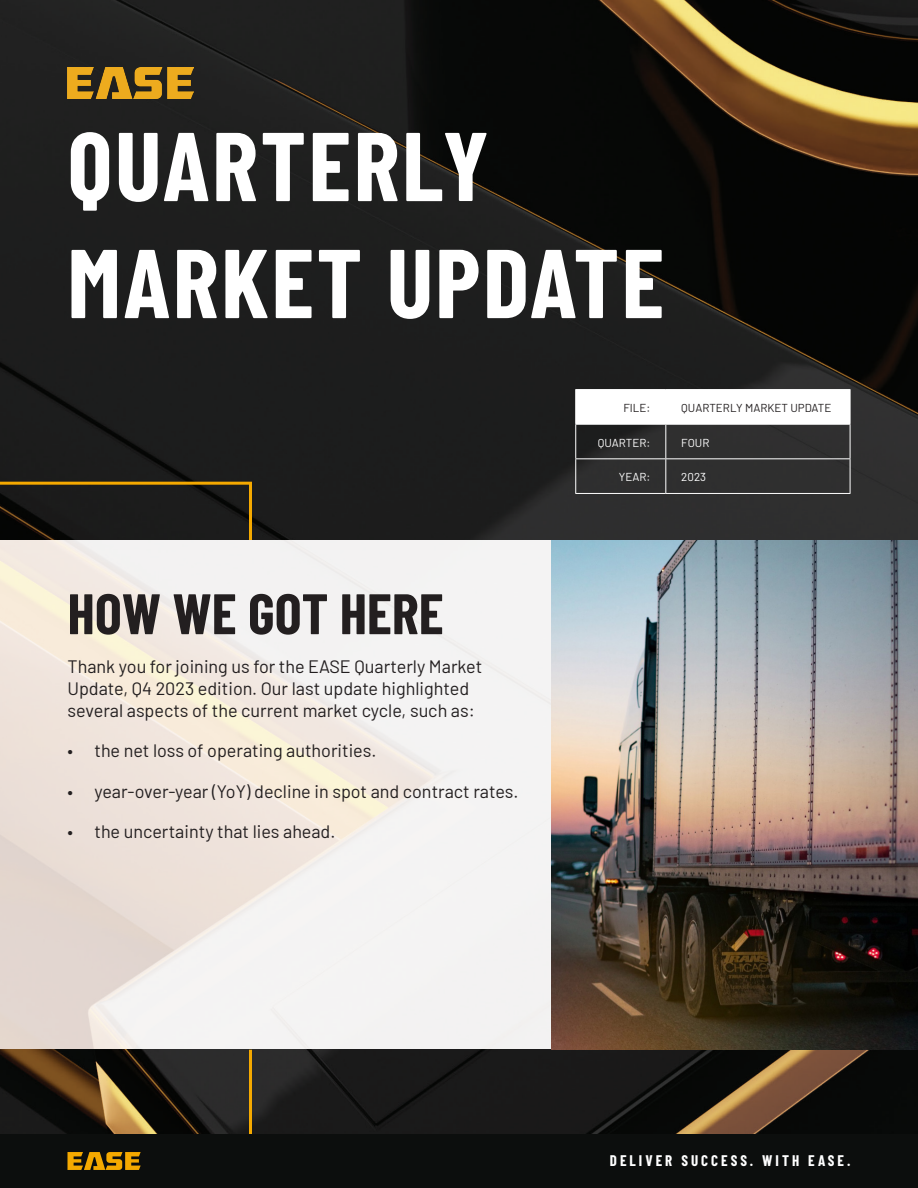
<style>
.page{position:relative;width:918px;height:1188px;background:#fff}
.page>*{position:absolute;margin:0;border:0;box-sizing:border-box;transform-origin:0 0}
.t1{font:700 97.5px/117px "Barlow Condensed";letter-spacing:.025em;color:#fff}
.t2{font:700 57px "Barlow Condensed";color:#231f20}
.t3{font:18px/21.6px "Barlow";color:#231f20}
.t4{font:700 15px "Barlow Condensed";letter-spacing:.2em;color:#fff}
.t5{font:11.55px "Barlow";color:#231f20}
.t6{font:11.55px "Barlow";color:#fff}
</style>
<div class="page">
<img style="left:0;top:0;width:918px;height:1050px">
<div style="left:0;top:1134px;width:918px;height:54px;background:#0c0e0d"></div>
<svg style="left:68px;top:1152px;width:73px;height:18px"></svg>
<svg style="left:576px;top:390px;width:274px;height:34px"></svg>
<hr style="left:575px;top:389px;width:91px;height:1px;background:#fff">
<hr style="left:575px;top:390px;width:1px;height:34px;background:#fff">
<hr style="left:666px;top:389px;width:185px;height:1px;background:#fff">
<hr style="left:665px;top:390px;width:1px;height:34px;background:#fff">
<hr style="left:850px;top:390px;width:1px;height:34px;background:#fff">
<hr style="left:575px;top:424px;width:91px;height:1px;background:#fff">
<hr style="left:575px;top:425px;width:1px;height:33px;background:#fff">
<hr style="left:666px;top:424px;width:185px;height:1px;background:#fff">
<hr style="left:665px;top:425px;width:1px;height:33px;background:#fff">
<hr style="left:850px;top:425px;width:1px;height:33px;background:#fff">
<hr style="left:575px;top:458px;width:91px;height:1px;background:#fff">
<hr style="left:575px;top:459px;width:1px;height:34px;background:#fff">
<hr style="left:666px;top:458px;width:185px;height:1px;background:#fff">
<hr style="left:665px;top:459px;width:1px;height:34px;background:#fff">
<hr style="left:850px;top:459px;width:1px;height:34px;background:#fff">
<hr style="left:575px;top:493px;width:91px;height:1px;background:#fff">
<hr style="left:666px;top:493px;width:185px;height:1px;background:#fff">
<img style="left:68px;top:68px;width:125px;height:30px">
<img style="left:0;top:1050px;width:918px;height:84px">
<svg style="left:0;top:480px;width:254px;height:63px;background:#2f2a20"></svg>
<hr style="left:249px;top:1050px;width:3px;height:84px;background:#f5a900">
<img style="left:552px;top:540px;width:366px;height:510px">
<p class="t1" style="left:68px;top:102px;width:598px">QUARTERLY<br>MARKET UPDATE</p>
<p class="t2" style="left:68px;top:573px;width:378px">HOW WE GOT HERE</p>
<p class="t3" style="left:68px;top:655px;width:416px">Thank you for joining us for the EASE Quarterly Market<br>Update, Q4 2023 edition. Our last update highlighted several aspects of the current market cycle, such as:</p>
<p class="t3" style="left:68px;top:738px;width:310px">• the net loss of operating authorities.</p>
<p class="t3" style="left:68px;top:779px;width:452px">• year-over-year (YoY) decline in spot and contract rates.</p>
<p class="t3" style="left:68px;top:819px;width:269px">• the uncertainty that lies ahead.</p>
<p class="t5" style="left:623px;top:400px;width:28px">FILE:</p>
<p class="t5" style="left:681px;top:400px;width:152px">QUARTERLY MARKET UPDATE</p>
<p class="t6" style="left:598px;top:434px;width:54px">QUARTER:</p>
<p class="t6" style="left:681px;top:434px;width:30px">FOUR</p>
<p class="t6" style="left:619px;top:469px;width:33px">YEAR:</p>
<p class="t6" style="left:681px;top:469px;width:26px">2023</p>
<p class="t4" style="left:610px;top:1149px;width:242px">DELIVER SUCCESS. WITH EASE.</p>
</div>
